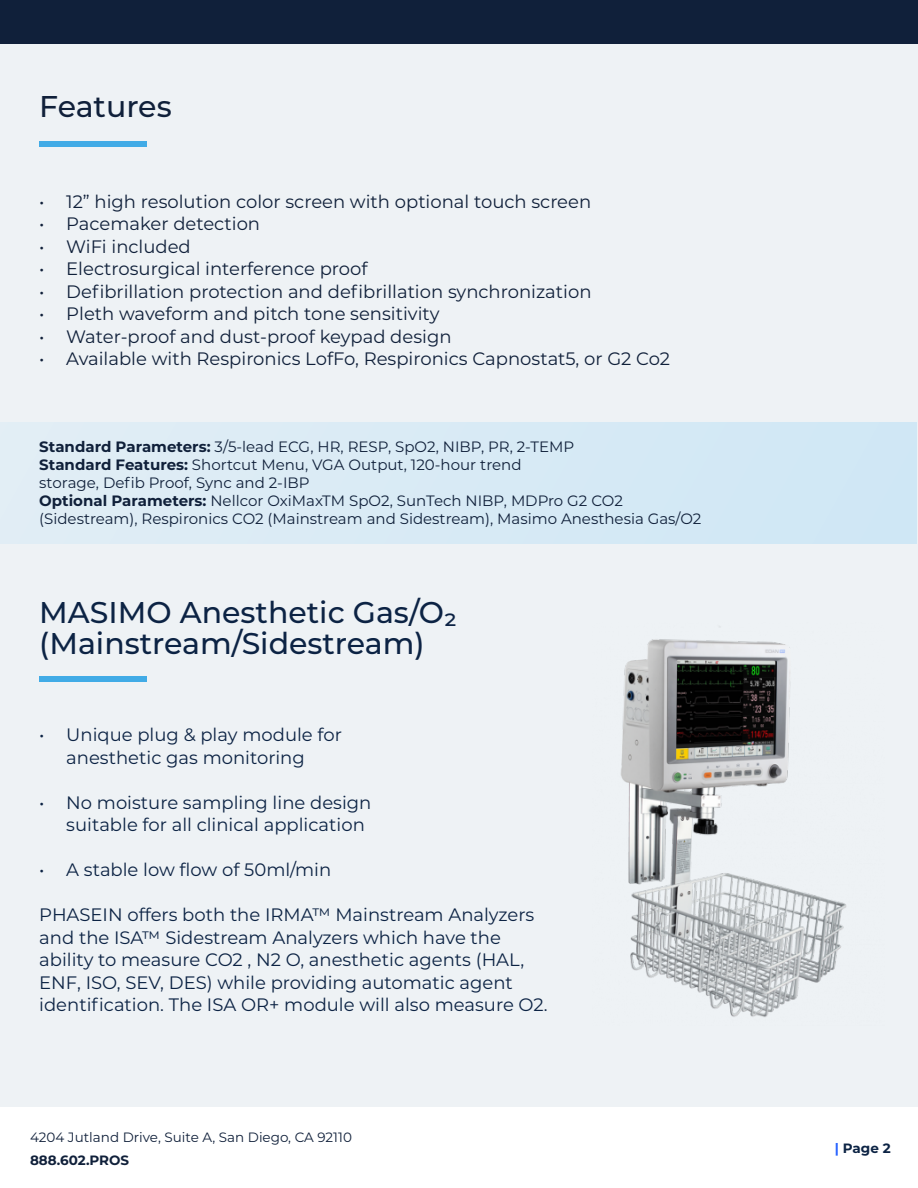
<style>
.page{position:relative;width:918px;height:1188px;background:#fff}
.page>*{position:absolute;margin:0;border:0;box-sizing:border-box;transform-origin:0 0}
.t1{font:500 30px/31.5px "Montserrat";color:#0c2344}
.t2{font:500 30px "Montserrat";color:#10203a}
.t3{font:18px/22.5px "Montserrat";color:#0c2344}
.t4{font:18px "Montserrat";color:#10203a}
.t5{font:15px/18px "Montserrat";color:#10203a}
.t6{font:13.5px "Montserrat";color:#10203a}
.t7{font:700 13.5px "Montserrat";color:#10203a}
.t8{font:700 13.5px "Montserrat";color:#0c2344}
.s1{font-weight:700}
.s2{color:#2561ff}
</style>
<div class="page">
<div style="left:0;top:0;width:918px;height:1106px;background:#eef2f5"></div>
<div style="left:39px;top:141px;width:108px;height:6px;background:#41abe6"></div>
<div style="left:0;top:0;width:918px;height:43px;background:#10203a"></div>
<div style="left:0;top:423px;width:917px;height:121px;background:#d8eaf5"></div>
<div style="left:39px;top:677px;width:108px;height:5px;background:#41abe6"></div>
<img style="left:620px;top:626px;width:227px;height:391px">
<h1 class="t2" style="left:39px;top:85px;width:134px">Features</h1>
<p class="t4" style="left:39px;top:189px;width:553px">• 12” high resolution color screen with optional touch screen</p>
<p class="t4" style="left:39px;top:211px;width:222px">• Pacemaker detection</p>
<p class="t4" style="left:39px;top:234px;width:153px">• WiFi included</p>
<p class="t4" style="left:39px;top:256px;width:330px">• Electrosurgical interference proof</p>
<p class="t4" style="left:39px;top:279px;width:554px">• Defibrillation protection and defibrillation synchronization</p>
<p class="t4" style="left:39px;top:301px;width:402px">• Pleth waveform and pitch tone sensitivity</p>
<p class="t4" style="left:39px;top:324px;width:414px">• Water-proof and dust-proof keypad design</p>
<p class="t4" style="left:39px;top:346px;width:632px">• Available with Respironics LofFo, Respironics Capnostat5, or G2 Co2</p>
<p class="t5" style="left:39px;top:437px;width:664px"><span class="s1">Standard Parameters:</span> 3/5-lead ECG, HR, RESP, SpO2, NIBP, PR, 2-TEMP<br><span class="s1">Standard Features:</span> Shortcut Menu, VGA Output, 120-hour trend<br>storage, Defib Proof, Sync and 2-IBP<br><span class="s1">Optional Parameters:</span> Nellcor OxiMaxTM SpO2, SunTech NIBP, MDPro G2 CO2 (Sidestream), Respironics CO2 (Mainstream and Sidestream), Masimo Anesthesia Gas/O2</p>
<h1 class="t1" style="left:39px;top:595px;width:419px">MASIMO Anesthetic Gas/O₂ (Mainstream/Sidestream)</h1>
<p class="t3" style="left:39px;top:723px;width:304px;text-align:center">• Unique plug &amp; play module for anesthetic gas monitoring</p>
<p class="t3" style="left:66px;top:791px;width:307px;text-indent:-27px">• No moisture sampling line design suitable for all clinical application</p>
<p class="t3" style="left:39px;top:858px;width:293px">• A stable low flow of 50ml/min</p>
<p class="t3" style="left:39px;top:903px;width:510px">PHASEIN offers both the IRMA™ Mainstream Analyzers and the ISA™ Sidestream Analyzers which have the ability to measure CO2 , N2 O, anesthetic agents (HAL, ENF, ISO, SEV, DES) while providing automatic agent identification. The ISA OR+ module will also measure O2.</p>
<p class="t6" style="left:30px;top:1128px;width:323px">4204 Jutland Drive, Suite A, San Diego, CA 92110</p>
<p class="t7" style="left:30px;top:1150px;width:101px">888.602.PROS</p>
<p class="t8" style="left:835px;top:1139px;width:57px"><span class="s2">|</span> Page 2</p>
</div>
